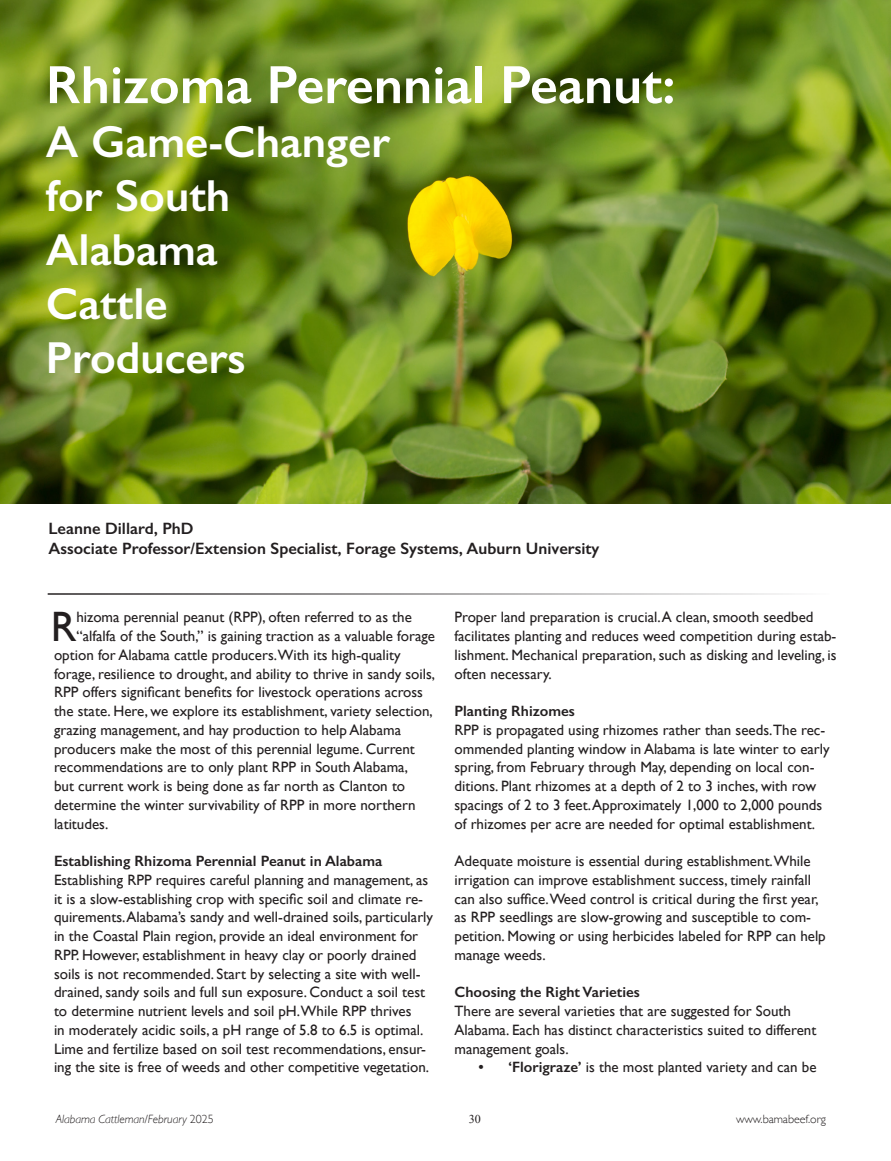
<style>
.page{position:relative;width:891px;height:1161px;background:#fff}
.page>*{position:absolute;margin:0;border:0;box-sizing:border-box;transform-origin:0 0}
.t1{font:600 54px "Gill Sans";color:#fff}
.t2{font:600 45px "Gill Sans";color:#fff}
.t3{font:42.45px "Gill Sans";color:#231f20}
.t4{font:600 16.5px "Gill Sans";color:#231f20}
.t5{font:15px/18.8px "Gill Sans";color:#231f20}
.t6{font:600 15px "Gill Sans";color:#231f20}
.t7{font:italic 300 12px "Gill Sans";letter-spacing:-.005em;color:#231f20}
.t8{font:300 12px "Gill Sans";letter-spacing:-.005em;color:#231f20}
.t9{font:12px "Times New Roman";color:#231f20}
.s1{font-weight:600}
.s2{font-style:normal}
</style>
<div class="page">
<img style="left:0;top:0;width:891px;height:504px">
<hr style="left:48px;top:593px;width:782px;height:2px;background:#231f20">
<p class="t1" style="left:46px;top:52px;width:631px">Rhizoma Perennial Peanut:</p>
<p class="t2" style="left:46px;top:115px;width:346px">A Game-Changer</p>
<p class="t2" style="left:46px;top:169px;width:186px">for South</p>
<p class="t2" style="left:46px;top:223px;width:173px">Alabama</p>
<p class="t2" style="left:46px;top:277px;width:123px">Cattle</p>
<p class="t2" style="left:46px;top:331px;width:201px">Producers</p>
<p class="t4" style="left:49px;top:518px;width:147px">Leanne Dillard, PhD</p>
<p class="t4" style="left:49px;top:538px;width:553px">Associate Professor/Extension Specialist, Forage Systems, Auburn University</p>
<p class="t3" style="left:51px;top:602px;width:27px">R</p>
<p class="t5" style="left:76px;top:608px;width:337px">hizoma perennial peanut (RPP), often referred to as the</p>
<p class="t5" style="left:76px;top:627px;width:360px">“alfalfa of the South,” is gaining traction as a valuable forage</p>
<p class="t5" style="left:54px;top:645px;width:348px">option for Alabama cattle producers.With its high-quality</p>
<p class="t5" style="left:54px;top:664px;width:383px">forage, resilience to drought, and ability to thrive in sandy soils,</p>
<p class="t5" style="left:54px;top:683px;width:371px">RPP offers significant benefits for livestock operations across</p>
<p class="t5" style="left:54px;top:702px;width:380px">the state. Here, we explore its establishment, variety selection,</p>
<p class="t5" style="left:54px;top:720px;width:349px">grazing management, and hay production to help Alabama</p>
<p class="t5" style="left:54px;top:739px;width:362px">producers make the most of this perennial legume. Current</p>
<p class="t5" style="left:54px;top:758px;width:356px">recommendations are to only plant RPP in South Alabama,</p>
<p class="t5" style="left:54px;top:777px;width:353px">but current work is being done as far north as Clanton to</p>
<p class="t5" style="left:54px;top:795px;width:363px">determine the winter survivability of RPP in more northern</p>
<p class="t5" style="left:54px;top:814px;width:56px">latitudes.</p>
<p class="t6" style="left:54px;top:852px;width:330px">Establishing Rhizoma Perennial Peanut in Alabama</p>
<p class="t5" style="left:54px;top:870px;width:381px">Establishing RPP requires careful planning and management, as it is a slow-establishing crop with specific soil and climate re&shy;quirements. Alabama’s sandy and well-drained soils, particularly in the Coastal Plain region, provide an ideal environment for RPP. However, establishment in heavy clay or poorly drained soils is not recommended. Start by selecting a site with well&shy;drained, sandy soils and full sun exposure. Conduct a soil test to determine nutrient levels and soil pH.While RPP thrives<br>in moderately acidic soils, a pH range of 5.8 to 6.5 is optimal.<br>Lime and fertilize based on soil test recommendations, ensur&shy;ing the site is free of weeds and other competitive vegetation.</p>
<p class="t5" style="left:454px;top:608px;width:384px">Proper land preparation is crucial. A clean, smooth seedbed facilitates planting and reduces weed competition during estab&shy;lishment. Mechanical preparation, such as disking and leveling, is often necessary.</p>
<p class="t6" style="left:454px;top:702px;width:122px">Planting Rhizomes</p>
<p class="t5" style="left:454px;top:720px;width:377px">RPP is propagated using rhizomes rather than seeds.The rec&shy;ommended planting window in Alabama is late winter to early spring, from February through May, depending on local con&shy;ditions. Plant rhizomes at a depth of 2 to 3 inches, with row spacings of 2 to 3 feet. Approximately 1,000 to 2,000 pounds of rhizomes per acre are needed for optimal establishment.</p>
<p class="t5" style="left:454px;top:852px;width:373px">Adequate moisture is essential during establishment.While irrigation can improve establishment success, timely rainfall can also suffice.Weed control is critical during the first year, as RPP seedlings are slow-growing and susceptible to com&shy;petition. Mowing or using herbicides labeled for RPP can help manage weeds.</p>
<p class="t6" style="left:454px;top:983px;width:187px">Choosing the Right Varieties</p>
<p class="t5" style="left:454px;top:1002px;width:363px">There are several varieties that are suggested for South<br>Alabama. Each has distinct characteristics suited to different management goals.</p>
<p class="t5" style="left:478px;top:1058px;width:340px"><span class="s1">• ‘Florigraze’</span> is the most planted variety and can be</p>
<p class="t7" style="left:56px;top:1113px;width:159px">Alabama Cattleman/February <span class="s2">2025</span></p>
<p class="t9" style="left:469px;top:1111px;width:13px">30</p>
<p class="t8" style="left:736px;top:1110px;width:92px">www.bamabeef.org</p>
</div>
